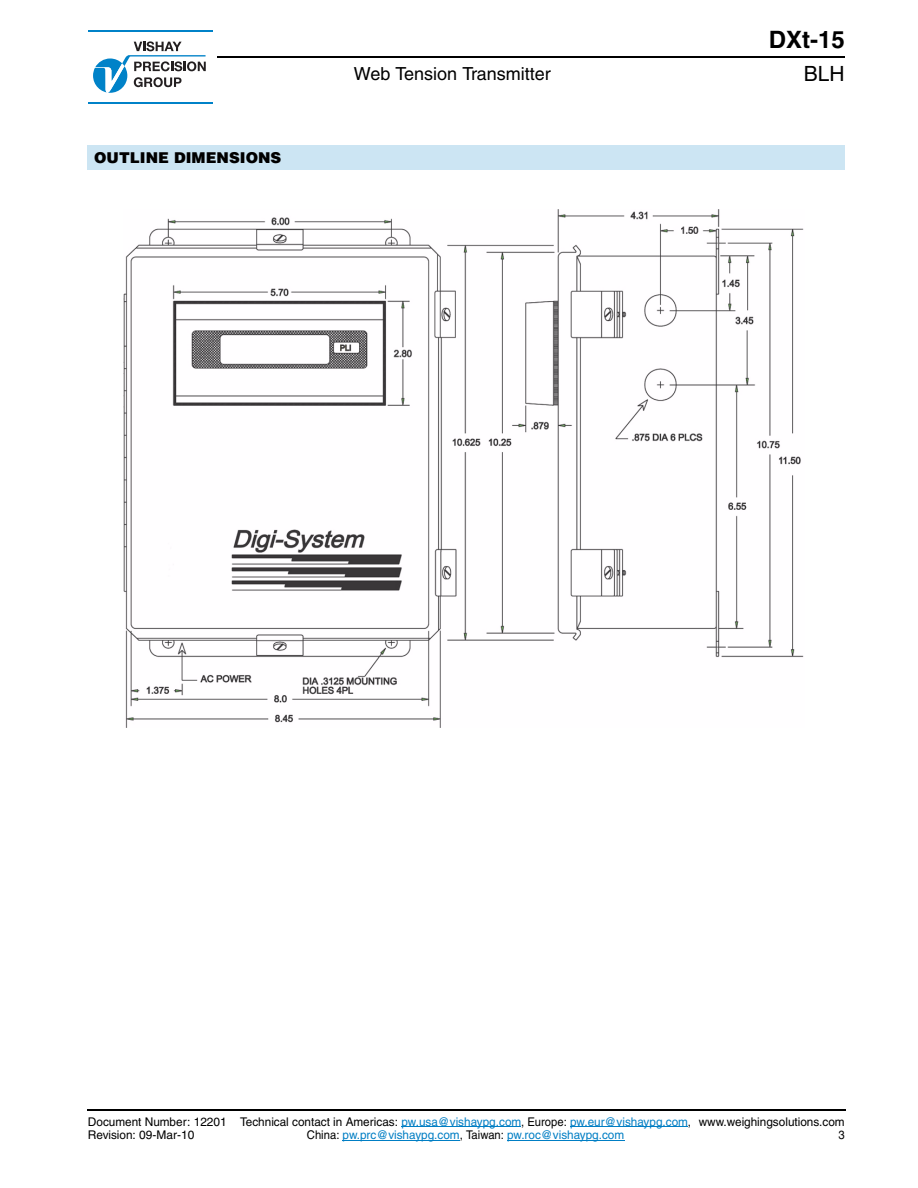
<style>
.page{position:relative;width:918px;height:1188px;background:#fff}
.page>*{position:absolute;margin:0;border:0;box-sizing:border-box;transform-origin:0 0}
.t1{font:700 24px "Helvetica";color:#000}
.t2{font:21px "Helvetica";color:#000}
.t3{font:18px "Helvetica";color:#000}
.t4{font:900 15px "Helvetica";letter-spacing:.005em;color:#000}
.t5{font:12px/13.6px "Helvetica";color:#000}
.t6{font:12px "Helvetica";color:#007ec4}
.t7{font:12px "Helvetica";color:#000;scale:.94 1}
.s1{color:#007ec4}
.s2{color:#000}
</style>
<div class="page">
<hr style="left:217px;top:56px;width:628px;height:1px;background:#000">
<svg style="left:93px;top:41px;width:113px;height:52px"></svg>
<hr style="left:88px;top:30px;width:124px;height:2px;background:#0082c8">
<hr style="left:88px;top:102px;width:124px;height:2px;background:#0082c8">
<hr style="left:401px;top:1126px;width:120px;height:1px;background:#007ec4">
<hr style="left:570px;top:1126px;width:118px;height:1px;background:#007ec4">
<hr style="left:343px;top:1140px;width:117px;height:1px;background:#007ec4">
<hr style="left:507px;top:1140px;width:117px;height:1px;background:#007ec4">
<hr style="left:88px;top:1109px;width:758px;height:2px;background:#000">
<div style="left:88px;top:146px;width:757px;height:23px;background:#cce5f3"></div>
<hr style="left:88px;top:145px;width:757px;height:1px;background:#cce5f3">
<hr style="left:87px;top:169px;width:758px;height:1px;background:#cce5f3">
<svg style="left:87px;top:145px;width:1px;height:24px"></svg>
<img style="left:124px;top:209px;width:680px;height:518px">
<h1 class="t1" style="left:769px;top:31px;width:78px">DXt-15</h1>
<p class="t4" style="left:94px;top:152px;width:189px">OUTLINE DIMENSIONS</p>
<h3 class="t3" style="left:354px;top:67px;width:198px">Web Tension Transmitter</h3>
<h2 class="t2" style="left:804px;top:65px;width:42px">BLH</h2>
<p class="t5" style="left:88px;top:1116px;width:758px">Document Number: 12201 Technical contact in Americas: <span class="s1">pw.usa@vishaypg.com</span>, Europe: <span class="s1">pw.eur@vishaypg.com</span>, www.weighingsolutions.com<br>Revision: 09-Mar-10</p>
<p class="t6" style="left:307px;top:1131px;width:319px"><span class="s2">China:</span> pw.prc@vishaypg.com<span class="s2">, Taiwan:</span> pw.roc@vishaypg.com</p>
<p class="t7" style="left:838px;top:1131px;width:8px">3</p>
</div>
